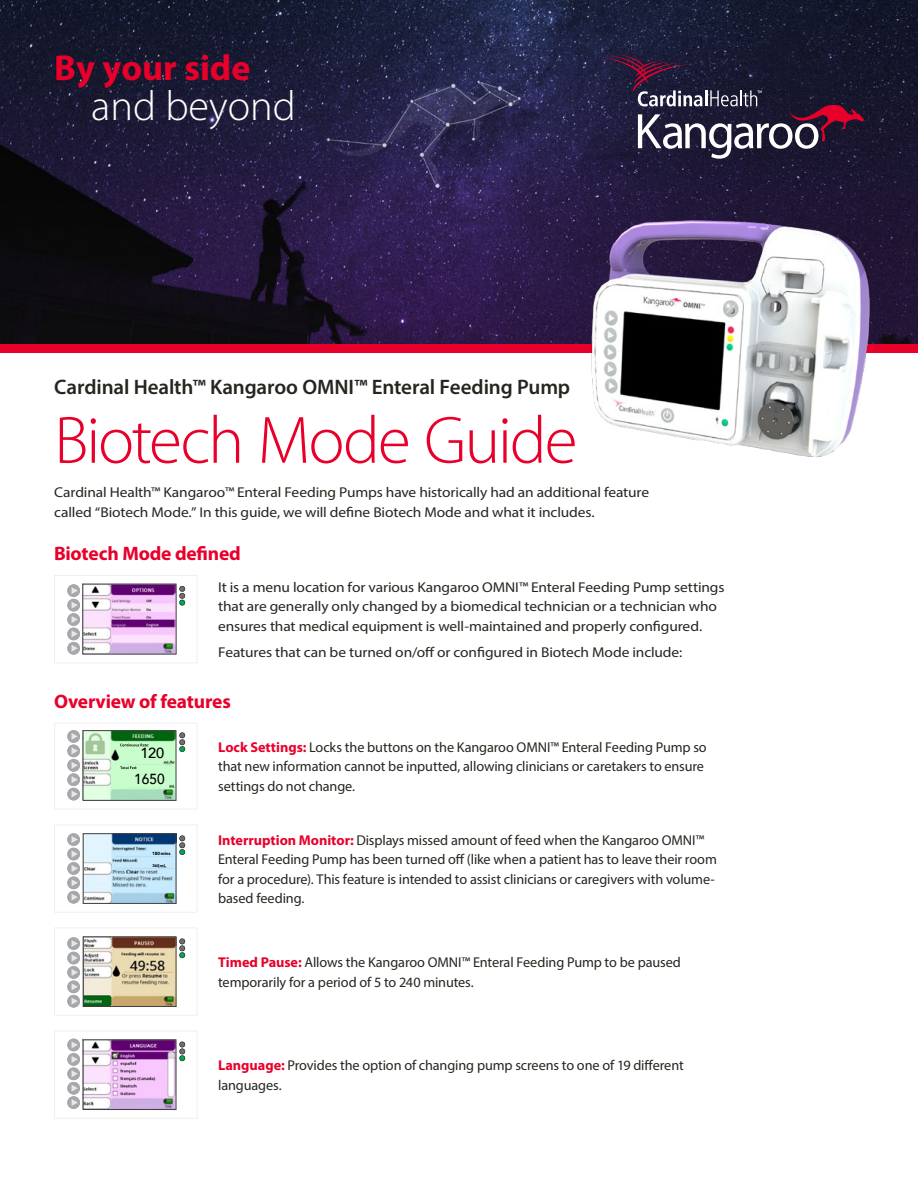
<style>
.page{position:relative;width:918px;height:1188px;background:#fff}
.page>*{position:absolute;margin:0;border:0;box-sizing:border-box;transform-origin:0 0}
.t1{font:300 67.5px "Myriad Pro";letter-spacing:-.03em;color:#e8002a}
.t2{font:300 42.3px "Myriad Pro";color:#fff}
.t3{font:700 36.15px "Myriad Pro";color:#e8002a}
.body{font:600 21px "Myriad Pro";letter-spacing:-.005em;color:#27251f}
.Body_9_5_13{font:700 19.5px "Myriad Pro";letter-spacing:-.01em;color:#e8002a}
.t4{font:500 14.55px "Avenir";color:#000;scale:.94 1}
.t5{font:500 14.55px "Avenir";color:#000}
.Body_9_5_13-2{font:14.25px/19.5px "Myriad Pro";letter-spacing:-.01em;color:#27251f}
.Body_9_5_13-3{font:14.25px/19.5px "Myriad Pro";letter-spacing:-.01em;color:#27251f;scale:1.08 1}
.t6{font:900 4.5px "Avenir";color:#000}
.t7{font:900 4.05px "Avenir";color:#000}
.s1{font-weight:700;color:#e8002a}
</style>
<div class="page">
<img style="left:0;top:0;width:918px;height:344px">
<svg style="left:600px;top:54px;width:264px;height:105px"></svg>
<div style="left:0;top:344px;width:918px;height:9px;background:#e8002a"></div>
<img style="left:587px;top:215px;width:288px;height:242px">
<svg style="left:54px;top:928px;width:143px;height:88px"></svg>
<svg style="left:54px;top:1031px;width:143px;height:88px"></svg>
<svg style="left:54px;top:575px;width:143px;height:88px"></svg>
<svg style="left:54px;top:824px;width:143px;height:89px"></svg>
<div style="left:152px;top:851px;width:19px;height:5px;background:#c7eafe"></div>
<hr style="left:153px;top:863px;width:18px;height:4px;background:#c7eafe">
<svg style="left:54px;top:723px;width:143px;height:87px"></svg>
<h3 class="t3" style="left:54px;top:47px;width:198px">By your side</h3>
<h2 class="t2" style="left:91px;top:82px;width:206px">and beyond</h2>
<p class="body" style="left:54px;top:374px;width:517px">Cardinal Health™ Kangaroo OMNI™ Enteral Feeding Pump</p>
<p class="t1" style="left:54px;top:403px;width:525px">Biotech Mode Guide</p>
<p class="Body_9_5_13-3" style="left:54px;top:483px;width:552px">Cardinal Health™ Kangaroo™ Enteral Feeding Pumps have historically had an additional feature called “Biotech Mode.” In this guide, we will define Biotech Mode and what it includes.</p>
<p class="Body_9_5_13" style="left:54px;top:543px;width:188px">Biotech Mode defined</p>
<p class="Body_9_5_13-3" style="left:218px;top:577px;width:470px">It is a menu location for various Kangaroo OMNI™ Enteral Feeding Pump settings that are generally only changed by a biomedical technician or a technician who ensures that medical equipment is well-maintained and properly configured.</p>
<p class="Body_9_5_13-3" style="left:218px;top:642px;width:431px">Features that can be turned on/off or configured in Biotech Mode include:</p>
<p class="Body_9_5_13" style="left:54px;top:690px;width:178px">Overview of features</p>
<p class="t5" style="left:140px;top:740px;width:25px">120</p>
<p class="t4" style="left:134px;top:766px;width:34px">1650</p>
<p class="t6" style="left:152px;top:850px;width:20px">180 mins</p>
<p class="t7" style="left:153px;top:862px;width:15px">360 mL</p>
<p class="Body_9_5_13-2" style="left:218px;top:737px;width:490px"><span class="s1">Lock Settings:</span> Locks the buttons on the Kangaroo OMNI™ Enteral Feeding Pump so that new information cannot be inputted, allowing clinicians or caretakers to ensure settings do not change.</p>
<p class="Body_9_5_13-2" style="left:218px;top:830px;width:500px"><span class="s1">Interruption Monitor:</span> Displays missed amount of feed when the Kangaroo OMNI™ Enteral Feeding Pump has been turned off (like when a patient has to leave their room for a procedure). This feature is intended to assist clinicians or caregivers with volume&shy;based feeding.</p>
<p class="Body_9_5_13-2" style="left:218px;top:952px;width:464px"><span class="s1">Timed Pause:</span> Allows the Kangaroo OMNI™ Enteral Feeding Pump to be paused temporarily for a period of 5 to 240 minutes.</p>
<p class="Body_9_5_13-2" style="left:218px;top:1055px;width:467px"><span class="s1">Language:</span> Provides the option of changing pump screens to one of 19 different languages.</p>
</div>
